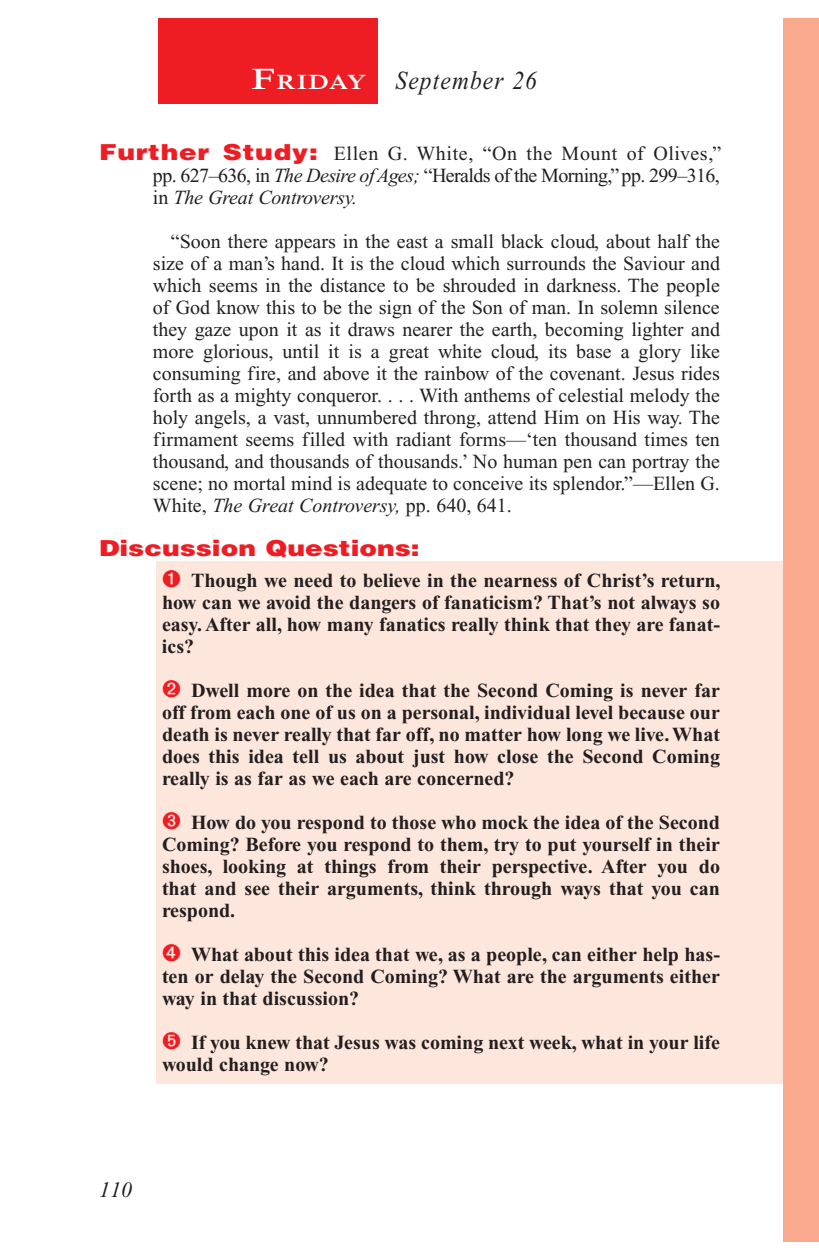
<style>
.page{position:relative;width:819px;height:1260px;background:#fff}
.page>*{position:absolute;margin:0;border:0;box-sizing:border-box;transform-origin:0 0}
.Lesson_Dates{font:italic 26px "Times New Roman PS Std";letter-spacing:.05em;color:#231f20;scale:.9 1}
.Question{font:900 22px "Helvetica LT Std";color:#ee1d23;scale:1.2 1}
.t1{font:italic 22px "Times New Roman PS Std";color:#231f20}
.Daily_Header{font:600 21px "Times NRMT Std";letter-spacing:.03em;color:#fff;scale:1.1 1}
.Numbered_Bullet_List{font:700 20px/22px "Times New Roman PS Std";color:#231f20;text-align:justify}
.Body_SB{font:20px/22px "Times New Roman PS Std";color:#231f20;text-align:justify}
.Question_NO_SB{font:20px/22px "Times New Roman PS Std";letter-spacing:-.03em;color:#231f20;text-align:justify}
.s1{font-size:30px}
.s2{font-family:"Helvetica LT Std";font-weight:900;font-size:22px;color:#ee1d23}
.s3{font-style:italic}
</style>
<div class="page">
<div style="left:783px;top:18px;width:36px;height:1224px;background:#f8a98e"></div>
<div style="left:158px;top:18px;width:220px;height:86px;background:#ee1d23"></div>
<div style="left:157px;top:561px;width:626px;height:523px;background:#fde7dc"></div>
<p class="Daily_Header" style="left:252px;top:70px;width:106px"><span class="s1">F</span>riday</p>
<p class="Lesson_Dates" style="left:396px;top:66px;width:159px">September 26</p>
<p class="Question_NO_SB" style="left:153px;top:142px;width:570px;text-indent:-54px"><span class="s2">Further Study:</span> Ellen G. White, “On the Mount of Olives,” pp. 627–636, in <span class="s3">The Desire of Ages;</span> “Heralds of the Morning,” pp. 299–316, in <span class="s3">The Great Controversy.</span></p>
<p class="Body_SB" style="left:153px;top:230px;width:569px;text-indent:18px">“Soon there appears in the east a small black cloud, about half the size of a man’s hand. It is the cloud which surrounds the Saviour and which seems in the distance to be shrouded in darkness. The people of God know this to be the sign of the Son of man. In solemn silence they gaze upon it as it draws nearer the earth, becoming lighter and more glorious, until it is a great white cloud, its base a glory like consuming fire, and above it the rainbow of the covenant. Jesus rides forth as a mighty conqueror. . . . With anthems of celestial melody the holy angels, a vast, unnumbered throng, attend Him on His way. The firmament seems filled with radiant forms—‘ten thousand times ten thousand, and thousands of thousands.’ No human pen can portray the scene; no mortal mind is adequate to conceive its splendor.”—Ellen G.<br>White, <span class="s3">The Great Controversy,</span> pp. 640, 641.</p>
<p class="Question" style="left:99px;top:534px;width:269px">Discussion Questions:</p>
<p class="Numbered_Bullet_List" style="left:162px;top:569px;width:560px;text-indent:29px">Though we need to believe in the nearness of Christ’s return, how can we avoid the dangers of fanaticism? That’s not always so easy. After all, how many fanatics really think that they are fanat&shy;ics?</p>
<p class="Numbered_Bullet_List" style="left:162px;top:679px;width:560px;text-indent:29px">Dwell more on the idea that the Second Coming is never far off from each one of us on a personal, individual level because our death is never really that far off, no matter how long we live. What does this idea tell us about just how close the Second Coming really is as far as we each are concerned?</p>
<p class="Numbered_Bullet_List" style="left:162px;top:811px;width:560px;text-indent:29px">How do you respond to those who mock the idea of the Second Coming? Before you respond to them, try to put yourself in their shoes, looking at things from their perspective. After you do that and see their arguments, think through ways that you can respond.</p>
<p class="Numbered_Bullet_List" style="left:162px;top:943px;width:559px;text-indent:29px">What about this idea that we, as a people, can either help has&shy;ten or delay the Second Coming? What are the arguments either way in that discussion?</p>
<p class="Numbered_Bullet_List" style="left:162px;top:1031px;width:560px;text-indent:29px">If you knew that Jesus was coming next week, what in your life would change now?</p>
<p class="t1" style="left:99px;top:1178px;width:34px">110</p>
</div>
